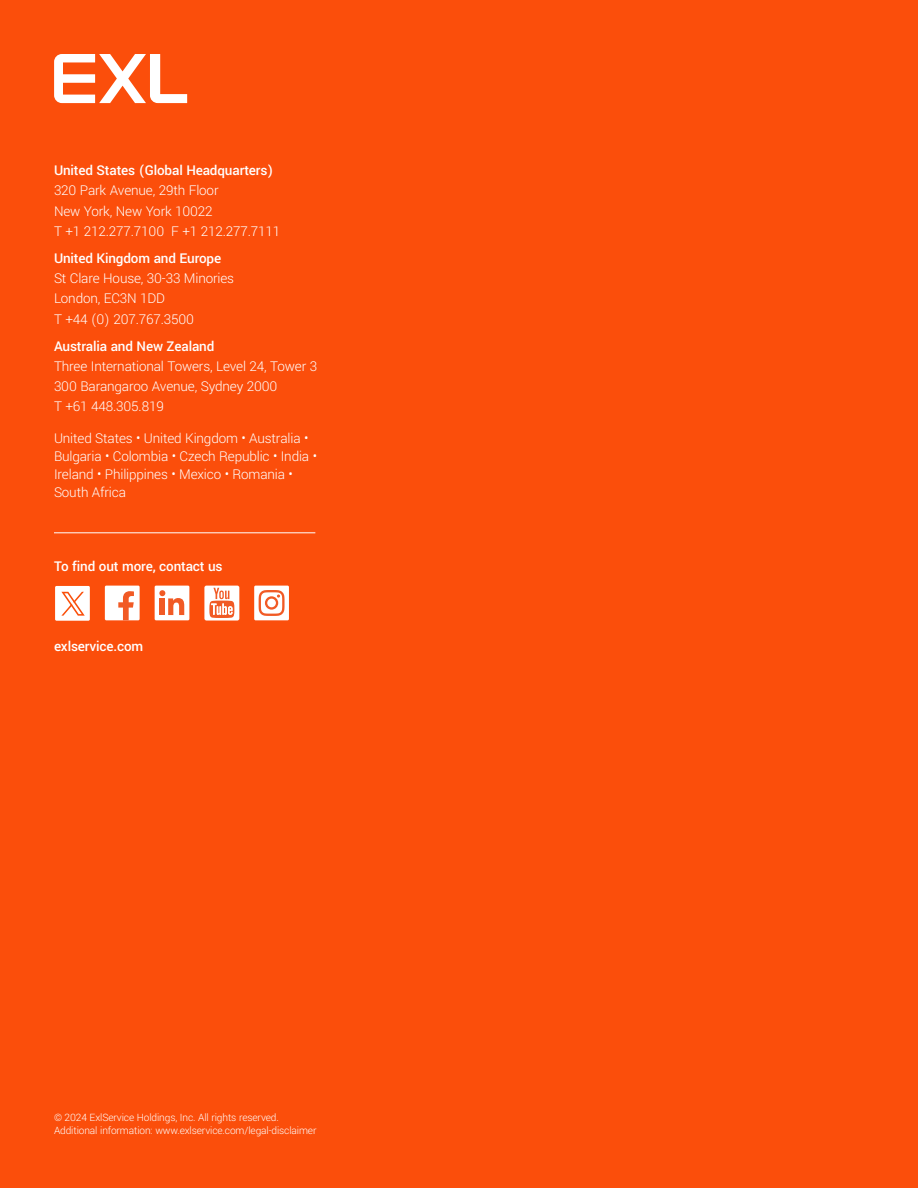
<style>
.page{position:relative;width:918px;height:1188px;background:#fb4e0b}
.page>*{position:absolute;margin:0;border:0;box-sizing:border-box;transform-origin:0 0}
.t1{font:300 15px/20.2px "Yantramanav";letter-spacing:-.01em;color:#fff}
.t2{font:500 15px "Yantramanav";letter-spacing:-.01em;color:#fff}
.t3{font:300 11.25px/13.5px "Yantramanav";letter-spacing:-.01em;color:#fff}
</style>
<div class="page">
<svg style="left:54px;top:54px;width:133px;height:49px"></svg>
<div style="left:155px;top:586px;width:34px;height:34px;background:#fff"></div>
<svg style="left:159px;top:590px;width:25px;height:25px"></svg>
<div style="left:160px;top:598px;width:5px;height:17px;background:#f15a25"></div>
<div style="left:254px;top:586px;width:35px;height:34px;background:#fff"></div>
<svg style="left:259px;top:590px;width:26px;height:26px"></svg>
<div style="left:267px;top:599px;width:9px;height:8px;background:#fff;border-radius:50%"></div>
<div style="left:105px;top:586px;width:35px;height:34px;background:#fff"></div>
<svg style="left:118px;top:591px;width:16px;height:29px"></svg>
<div style="left:204px;top:586px;width:35px;height:35px;background:#fff;border-radius:2px"></div>
<svg style="left:209px;top:588px;width:25px;height:30px"></svg>
<div style="left:55px;top:586px;width:35px;height:35px;background:#fff"></div>
<svg style="left:61px;top:592px;width:24px;height:24px"></svg>
<hr style="left:54px;top:532px;width:261px;height:1px;background:#fff">
<p class="t2" style="left:54px;top:161px;width:221px">United States (Global Headquarters)</p>
<p class="t1" style="left:54px;top:180px;width:228px">320 Park Avenue, 29th Floor<br>New York, New York 10022<br>T +1 212.277.7100 F +1 212.277.7111</p>
<p class="t2" style="left:54px;top:249px;width:169px">United Kingdom and Europe</p>
<p class="t1" style="left:54px;top:268px;width:182px">St Clare House, 30-33 Minories<br>London, EC3N 1DD<br>T +44 (0) 207.767.3500</p>
<p class="t2" style="left:54px;top:337px;width:162px">Australia and New Zealand</p>
<p class="t1" style="left:54px;top:356px;width:265px">Three International Towers, Level 24, Tower 3<br>300 Barangaroo Avenue, Sydney 2000<br>T +61 448.305.819</p>
<p class="t1" style="left:54px;top:429px;width:265px;line-height:18px">United States • United Kingdom • Australia • Bulgaria • Colombia • Czech Republic • India • Ireland • Philippines • Mexico • Romania • South Africa</p>
<p class="t2" style="left:54px;top:557px;width:170px">To find out more, contact us</p>
<p class="t2" style="left:54px;top:637px;width:91px">exlservice.com</p>
<p class="t3" style="left:54px;top:1110px;width:264px">© 2024 ExlService Holdings, Inc. All rights reserved.<br>Additional information: www.exlservice.com/legal-disclaimer</p>
</div>
